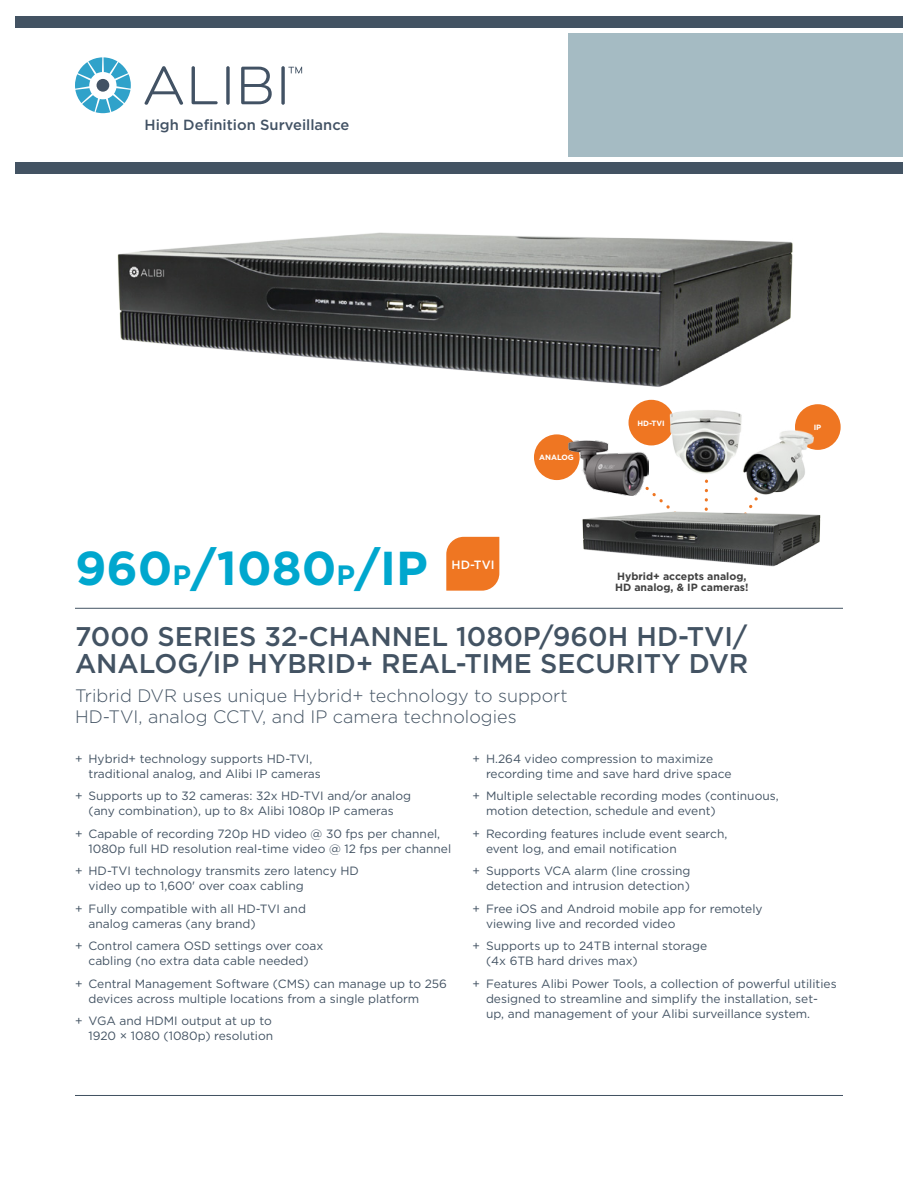
<style>
.page{position:relative;width:918px;height:1188px;background:#fff}
.page>*{position:absolute;margin:0;border:0;box-sizing:border-box;transform-origin:0 0}
.t1{font:700 47.55px "Gotham";color:#00a7ce}
.t2{font:500 27px/27px "Gotham";color:#435363}
.t3{font:300 18px/21px "Gotham";color:#435363}
.t4{font:500 14.7px "Gotham";color:#425264}
.t5{font:12px/15px "Gotham";color:#435363}
.t6{font:500 12px "Gotham";color:#fff}
.t7{font:700 10.5px/10.5px "Gotham";color:#414141}
.t8{font:700 7.65px "Gotham";color:#fff}
.s1{font-size:27.9px}
</style>
<div class="page">
<div style="left:1px;top:16px;width:916px;height:12px;background:#435363"></div>
<div style="left:1px;top:162px;width:916px;height:12px;background:#435363"></div>
<div style="left:569px;top:33px;width:348px;height:123px;background:#a5bbc3"></div>
<svg style="left:75px;top:57px;width:56px;height:56px"></svg>
<svg style="left:145px;top:66px;width:38px;height:39px"></svg>
<svg style="left:192px;top:66px;width:26px;height:38px"></svg>
<svg style="left:226px;top:66px;width:4px;height:39px"></svg>
<svg style="left:241px;top:67px;width:31px;height:37px"></svg>
<svg style="left:281px;top:66px;width:4px;height:39px"></svg>
<svg style="left:288px;top:67px;width:14px;height:6px"></svg>
<hr style="left:75px;top:1095px;width:768px;height:1px;background:#435363">
<hr style="left:75px;top:608px;width:768px;height:1px;background:#435363">
<div style="left:534px;top:434px;width:46px;height:46px;background:#ef7622;border-radius:50%"></div>
<div style="left:629px;top:400px;width:45px;height:45px;background:#ef7622;border-radius:50%"></div>
<div style="left:795px;top:404px;width:46px;height:46px;background:#ef7622;border-radius:50%"></div>
<svg style="left:648px;top:475px;width:22px;height:34px"></svg>
<svg style="left:705px;top:479px;width:3px;height:31px"></svg>
<img style="left:569px;top:440px;width:79px;height:56px">
<svg style="left:749px;top:497px;width:9px;height:12px"></svg>
<img style="left:669px;top:408px;width:73px;height:68px">
<img style="left:740px;top:429px;width:75px;height:66px">
<svg style="left:446px;top:537px;width:53px;height:54px;background:#ef7d2e"></svg>
<img style="left:117px;top:232px;width:676px;height:155px">
<img style="left:582px;top:510px;width:239px;height:57px">
<div style="left:0;top:0;width:15px;height:1188px;background:#fff"></div>
<div style="left:903px;top:0;width:15px;height:1188px;background:#fff"></div>
<p class="t4" style="left:145px;top:115px;width:206px">High Definition Surveillance</p>
<h1 class="t1" style="left:75px;top:537px;width:354px">960<span class="s1">P</span>/1080<span class="s1">P</span>/IP</h1>
<p class="t6" style="left:452px;top:556px;width:44px">HD-TVI</p>
<p class="t8" style="left:539px;top:453px;width:36px">ANALOG</p>
<p class="t8" style="left:637px;top:418px;width:29px">HD-TVI</p>
<p class="t7" style="left:615px;top:571px;width:135px">Hybrid+ accepts analog,<br>HD analog, &amp; IP cameras!</p>
<h2 class="t2" style="left:75px;top:623px;width:675px">7000 SERIES 32-CHANNEL 1080P/960H HD-TVI/<br>ANALOG/IP HYBRID+ REAL-TIME SECURITY DVR</h2>
<h3 class="t3" style="left:75px;top:685px;width:494px">Tribrid DVR uses unique Hybrid+ technology to support<br>HD-TVI, analog CCTV, and IP camera technologies</h3>
<p class="t8" style="left:814px;top:422px;width:9px">IP</p>
<p class="t5" style="left:88px;top:751px;width:234px;text-indent:-14px">+ Hybrid+ technology supports HD-TVI, traditional analog, and Alibi IP cameras</p>
<p class="t5" style="left:75px;top:788px;width:338px;text-align:center">+ Supports up to 32 cameras: 32x HD-TVI and/or analog (any combination), up to 8x Alibi 1080p IP cameras</p>
<p class="t5" style="left:88px;top:826px;width:364px;text-indent:-14px">+ Capable of recording 720p HD video @ 30 fps per channel,<br>1080p full HD resolution real-time video @ 12 fps per channel</p>
<p class="t5" style="left:88px;top:863px;width:272px;text-indent:-14px">+ HD-TVI technology transmits zero latency HD video up to 1,600' over coax cabling</p>
<p class="t5" style="left:88px;top:901px;width:219px;text-indent:-14px">+ Fully compatible with all HD-TVI and analog cameras (any brand)</p>
<p class="t5" style="left:75px;top:938px;width:250px;text-align:center">+ Control camera OSD settings over coax cabling (no extra data cable needed)</p>
<p class="t5" style="left:88px;top:976px;width:360px;text-indent:-14px">+ Central Management Software (CMS) can manage up to 256 devices across multiple locations from a single platform</p>
<p class="t5" style="left:75px;top:1013px;width:200px;text-align:right">+ VGA and HDMI output at up to<br>1920 × 1080 (1080p) resolution</p>
<p class="t5" style="left:486px;top:751px;width:247px;text-indent:-14px">+ H.264 video compression to maximize recording time and save hard drive space</p>
<p class="t5" style="left:486px;top:788px;width:294px;text-indent:-14px">+ Multiple selectable recording modes (continuous, motion detection, schedule and event)</p>
<p class="t5" style="left:486px;top:826px;width:243px;text-indent:-14px">+ Recording features include event search, event log, and email notification</p>
<p class="t5" style="left:472px;top:863px;width:220px;text-align:right">+ Supports VCA alarm (line crossing detection and intrusion detection)</p>
<p class="t5" style="left:486px;top:901px;width:278px;text-indent:-14px">+ Free iOS and Android mobile app for remotely viewing live and recorded video</p>
<p class="t5" style="left:486px;top:938px;width:223px;text-indent:-14px">+ Supports up to 24TB internal storage (4x 6TB hard drives max)</p>
<p class="t5" style="left:486px;top:976px;width:352px;text-indent:-14px">+ Features Alibi Power Tools, a collection of powerful utilities designed to streamline and simplify the installation, set&shy;up, and management of your Alibi surveillance system.</p>
</div>
